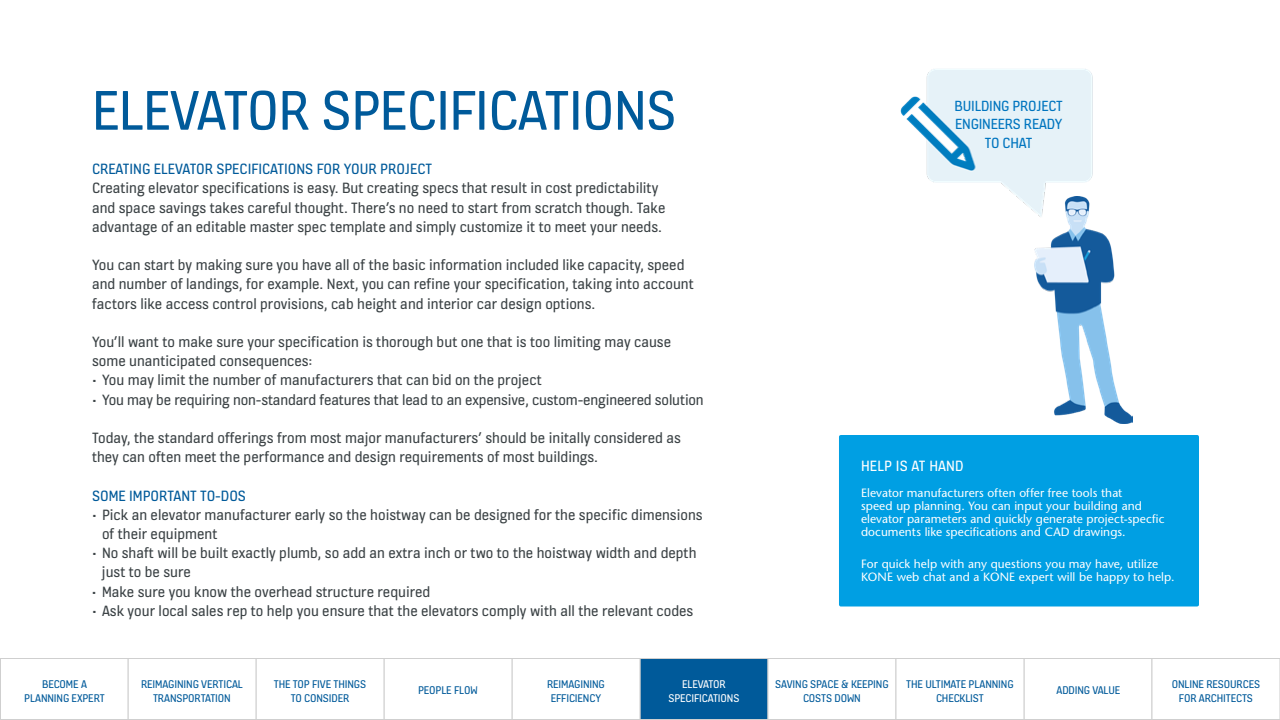
<style>
.page{position:relative;width:1280px;height:720px;background:#fff}
.page>*{position:absolute;margin:0;border:0;box-sizing:border-box;transform-origin:0 0}
.t1{font:60px "KONE Information v 13";letter-spacing:-.01em;color:#005a9a}
.t2{font:16px/19.2px "KONE Information v 13";color:#3b4245}
.t3{font:16px "KONE Information v 13";color:#005a9a}
.t4{font:16px "KONE Information v 13";letter-spacing:.01em;color:#fff}
.t5{font:15.8px/19px "KONE Information v 13";letter-spacing:-.01em;color:#0075bf;text-align:center}
.t6{font:500 12px/13px "Stone Sans Std";letter-spacing:.005em;color:#fff}
.t7{font:12px/14px "KONE Information v 13";letter-spacing:-.01em;color:#005a9a;text-align:center}
.t8{font:12px/14px "KONE Information v 13";letter-spacing:-.01em;color:#fff;text-align:center}
</style>
<div class="page">
<div style="left:640px;top:659px;width:128px;height:61px;background:#005a9a"></div>
<div style="left:639px;top:658px;width:129px;height:62px;border:1px solid #cfcfcf"></div>
<div style="left:767px;top:658px;width:129px;height:62px;border:1px solid #cfcfcf"></div>
<div style="left:1023px;top:658px;width:129px;height:62px;border:1px solid #cfcfcf"></div>
<div style="left:1151px;top:658px;width:129px;height:62px;border:1px solid #cfcfcf"></div>
<div style="left:895px;top:658px;width:129px;height:62px;border:1px solid #cfcfcf"></div>
<div style="left:511px;top:658px;width:129px;height:62px;border:1px solid #cfcfcf"></div>
<div style="left:383px;top:658px;width:129px;height:62px;border:1px solid #cfcfcf"></div>
<div style="left:255px;top:658px;width:129px;height:62px;border:1px solid #cfcfcf"></div>
<div style="left:127px;top:658px;width:129px;height:62px;border:1px solid #cfcfcf"></div>
<div style="left:0;top:658px;width:128px;height:62px;border:1px solid #cfcfcf"></div>
<div style="left:839px;top:435px;width:360px;height:171px;background:#009fe3;border-radius:2px"></div>
<img style="left:900px;top:69px;width:193px;height:143px">
<div style="left:962px;top:98px;width:97px;height:36px;background:#e6f2f8"></div>
<div style="left:987px;top:123px;width:92px;height:36px;background:#e6f2f8"></div>
<img style="left:1034px;top:197px;width:99px;height:227px">
<h1 class="t1" style="left:92px;top:70px;width:586px">ELEVATOR SPECIFICATIONS</h1>
<p class="t3" style="left:92px;top:158px;width:342px">CREATING ELEVATOR SPECIFICATIONS FOR YOUR PROJECT</p>
<p class="t2" style="left:92px;top:178px;width:575px">Creating elevator specifications is easy. But creating specs that result in cost predictability and space savings takes careful thought. There’s no need to start from scratch though. Take advantage of an editable master spec template and simply customize it to meet your needs.</p>
<p class="t2" style="left:92px;top:255px;width:603px">You can start by making sure you have all of the basic information included like capacity, speed and number of landings, for example. Next, you can refine your specification, taking into account factors like access control provisions, cab height and interior car design options.</p>
<p class="t2" style="left:92px;top:331px;width:581px">You’ll want to make sure your specification is thorough but one that is too limiting may cause some unanticipated consequences:</p>
<p class="t2" style="left:92px;top:370px;width:451px">• You may limit the number of manufacturers that can bid on the project</p>
<p class="t2" style="left:92px;top:389px;width:613px">• You may be requiring non-standard features that lead to an expensive, custom-engineered solution</p>
<p class="t2" style="left:92px;top:427px;width:590px">Today, the standard offerings from most major manufacturers’ should be initally considered as they can often meet the performance and design requirements of most buildings.</p>
<p class="t3" style="left:92px;top:485px;width:156px">SOME IMPORTANT TO-DOS</p>
<p class="t2" style="left:102px;top:504px;width:602px;text-indent:-10px">• Pick an elevator manufacturer early so the hoistway can be designed for the specific dimensions of their equipment</p>
<p class="t2" style="left:102px;top:543px;width:596px;text-indent:-10px">• No shaft will be built exactly plumb, so add an extra inch or two to the hoistway width and depth just to be sure</p>
<p class="t2" style="left:92px;top:581px;width:340px">• Make sure you know the overhead structure required</p>
<p class="t2" style="left:92px;top:600px;width:603px">• Ask your local sales rep to help you ensure that the elevators comply with all the relevant codes</p>
<p class="t5" style="left:955px;top:95px;width:110px">BUILDING PROJECT<br>ENGINEERS READY<br>TO CHAT</p>
<p class="t4" style="left:861px;top:456px;width:104px">HELP IS AT HAND</p>
<p class="t6" style="left:861px;top:487px;width:305px">Elevator manufacturers often offer free tools that<br>speed up planning. You can input your building and elevator parameters and quickly generate project-specfic documents like specifications and CAD drawings.</p>
<p class="t6" style="left:861px;top:557px;width:315px">For quick help with any questions you may have, utilize<br>KONE web chat and a KONE expert will be happy to help.</p>
<p class="t7" style="left:24px;top:676px;width:82px">BECOME A<br>PLANNING EXPERT</p>
<p class="t7" style="left:141px;top:676px;width:103px">REIMAGINING VERTICAL<br>TRANSPORTATION</p>
<p class="t7" style="left:418px;top:682px;width:61px">PEOPLE FLOW</p>
<p class="t7" style="left:547px;top:676px;width:59px">REIMAGINING<br>EFFICIENCY</p>
<p class="t7" style="left:906px;top:676px;width:109px">THE ULTIMATE PLANNING<br>CHECKLIST</p>
<p class="t7" style="left:1172px;top:676px;width:90px">ONLINE RESOURCES<br>FOR ARCHITECTS</p>
<p class="t7" style="left:274px;top:676px;width:94px">THE TOP FIVE THINGS<br>TO CONSIDER</p>
<p class="t8" style="left:668px;top:676px;width:73px">ELEVATOR<br>SPECIFICATIONS</p>
<p class="t7" style="left:775px;top:676px;width:115px">SAVING SPACE &amp; KEEPING<br>COSTS DOWN</p>
<p class="t7" style="left:1057px;top:682px;width:65px">ADDING VALUE</p>
</div>
